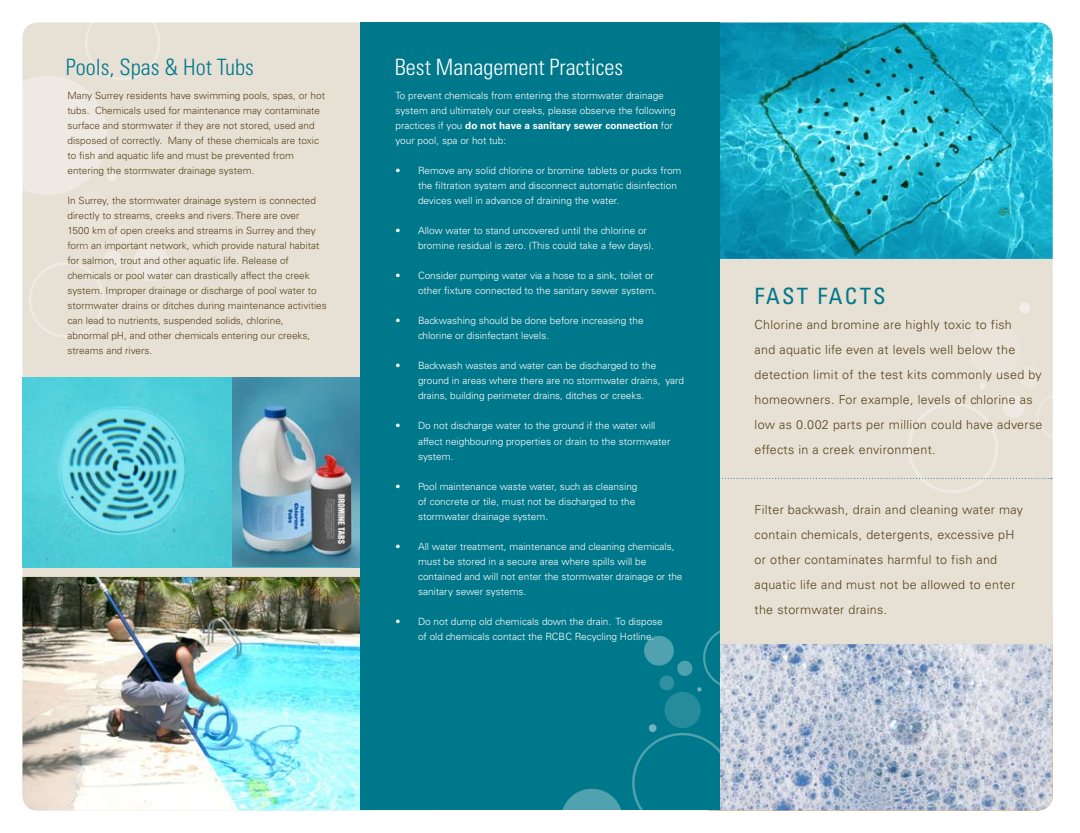
<style>
.page{position:relative;width:1080px;height:833px;background:#fff}
.page>*{position:absolute;margin:0;border:0;box-sizing:border-box;transform-origin:0 0}
.t1{font:300 condensed 22.5px "Univers";color:#fff}
.t2{font:300 condensed 22.5px "Univers";color:#00788b}
.t3{font:condensed 22.5px "Univers";letter-spacing:.1em;color:#00788b}
.t4{font:300 12.5px/25px "Univers";letter-spacing:.025em;color:#574319}
.t5{font:300 10px/15px "Univers";color:#fff}
.t6{font:300 10px/15px "Univers";color:#574319}
.s1{font-weight:700}
</style>
<div class="page">
<div style="left:22px;top:22px;width:426px;height:788px;background:#e7e0d5;border-radius:15px"></div>
<img style="left:22px;top:577px;width:338px;height:233px">
<div style="left:628px;top:22px;width:425px;height:788px;background:#e7e0d5;border-radius:15px"></div>
<img style="left:720px;top:22px;width:333px;height:237px">
<svg style="left:22px;top:22px;width:147px;height:316px"></svg>
<div style="left:1020px;top:366px;width:21px;height:21px;background:#ebe5dc;border-radius:50%"></div>
<div style="left:1020px;top:366px;width:21px;height:22px;border:1px solid #fff;border-radius:50%"></div>
<div style="left:1020px;top:303px;width:10px;height:10px;background:#f1ede7;border-radius:50%"></div>
<div style="left:1019px;top:302px;width:11px;height:11px;border:1px solid #fff;border-radius:50%"></div>
<div style="left:979px;top:383px;width:7px;height:6px;border:1px solid #fff;border-radius:50%"></div>
<img style="left:22px;top:377px;width:210px;height:190px">
<svg style="left:722px;top:394px;width:331px;height:101px"></svg>
<img style="left:232px;top:377px;width:128px;height:190px">
<img style="left:771px;top:644px;width:281px;height:166px">
<div style="left:360px;top:22px;width:360px;height:788px;background:#00788b"></div>
<svg style="left:562px;top:630px;width:209px;height:181px"></svg>
<div style="left:720px;top:616px;width:333px;height:27px;background:#e7e0d5"></div>
<h1 class="t2" style="left:66px;top:53px;width:190px">Pools, Spas &amp; Hot Tubs</h1>
<p class="t6" style="left:68px;top:88px;width:259px">Many Surrey residents have swimming pools, spas, or hot tubs. Chemicals used for maintenance may contaminate surface and stormwater if they are not stored, used and disposed of correctly. Many of these chemicals are toxic to fish and aquatic life and must be prevented from entering the stormwater drainage system.</p>
<p class="t6" style="left:68px;top:193px;width:261px">In Surrey, the stormwater drainage system is connected directly to streams, creeks and rivers. There are over<br>1500 km of open creeks and streams in Surrey and they form an important network, which provide natural habitat for salmon, trout and other aquatic life. Release of chemicals or pool water can drastically affect the creek system. Improper drainage or discharge of pool water to stormwater drains or ditches during maintenance activities can lead to nutrients, suspended solids, chlorine, abnormal pH, and other chemicals entering our creeks, streams and rivers.</p>
<h1 class="t1" style="left:395px;top:54px;width:230px">Best Management Practices</h1>
<p class="t5" style="left:396px;top:88px;width:282px">To prevent chemicals from entering the stormwater drainage system and ultimately our creeks, please observe the following practices if you <span class="s1">do not have a sanitary sewer connection</span> for your pool, spa or hot tub:</p>
<p class="t5" style="left:418px;top:163px;width:265px;text-indent:-22px">• Remove any solid chlorine or bromine tablets or pucks from the filtration system and disconnect automatic disinfection devices well in advance of draining the water.</p>
<p class="t5" style="left:418px;top:223px;width:237px;text-indent:-22px">• Allow water to stand uncovered until the chlorine or bromine residual is zero. (This could take a few days).</p>
<p class="t5" style="left:396px;top:268px;width:263px;text-align:right">• Consider pumping water via a hose to a sink, toilet or other fixture connected to the sanitary sewer system.</p>
<p class="t5" style="left:418px;top:313px;width:227px;text-indent:-22px">• Backwashing should be done before increasing the chlorine or disinfectant levels.</p>
<p class="t5" style="left:418px;top:358px;width:268px;text-indent:-22px">• Backwash wastes and water can be discharged to the ground in areas where there are no stormwater drains, yard drains, building perimeter drains, ditches or creeks.</p>
<p class="t5" style="left:418px;top:418px;width:254px;text-indent:-22px">• Do not discharge water to the ground if the water will affect neighbouring properties or drain to the stormwater system.</p>
<p class="t5" style="left:418px;top:478px;width:221px;text-indent:-22px">• Pool maintenance waste water, such as cleansing of concrete or tile, must not be discharged to the stormwater drainage system.</p>
<p class="t5" style="left:418px;top:538px;width:266px;text-indent:-22px">• All water treatment, maintenance and cleaning chemicals, must be stored in a secure area where spills will be contained and will not enter the stormwater drainage or the sanitary sewer systems.</p>
<p class="t5" style="left:418px;top:613px;width:246px;text-indent:-22px">• Do not dump old chemicals down the drain. To dispose of old chemicals contact the RCBC Recycling Hotline.</p>
<h1 class="t3" style="left:755px;top:282px;width:133px">FAST FACTS</h1>
<p class="t4" style="left:755px;top:312px;width:289px">Chlorine and bromine are highly toxic to fish<br>and aquatic life even at levels well below the detection limit of the test kits commonly used by homeowners. For example, levels of chlorine as low as 0.002 parts per million could have adverse effects in a creek environment.</p>
<p class="t4" style="left:755px;top:497px;width:270px">Filter backwash, drain and cleaning water may contain chemicals, detergents, excessive pH or other contaminates harmful to fish and aquatic life and must not be allowed to enter the stormwater drains.</p>
</div>
